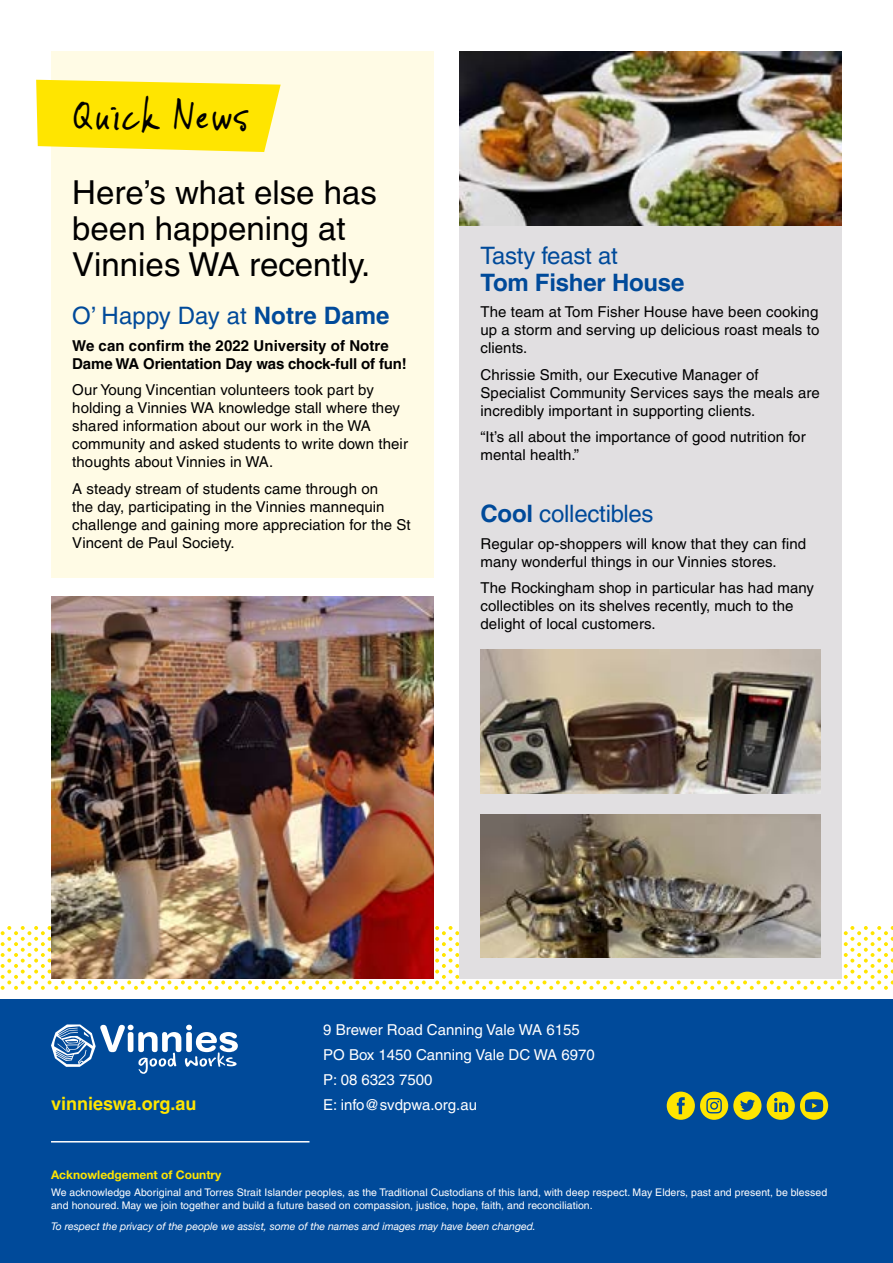
<style>
.page{position:relative;width:893px;height:1263px;background:#fff}
.page>*{position:absolute;margin:0;border:0;box-sizing:border-box;transform-origin:0 0}
.t1{font:48.9px "Vinc Hand";letter-spacing:-.025em;color:#000}
.t2{font:33px/36px "Helvetica LT Pro";color:#000}
.t3{font:24px "Helvetica LT Pro";letter-spacing:-.01em;color:#004a9a}
.t4{font:700 24px "Helvetica LT Pro";letter-spacing:-.01em;color:#004a9a}
.t5{font:700 18px "Helvetica LT Pro";color:#ffe500}
.t6{font:15px/18px "Helvetica LT Pro";letter-spacing:.005em;color:#000}
.t7{font:15px/25px "Helvetica LT Pro";color:#fff}
.t8{font:700 15px/18px "Helvetica LT Pro";letter-spacing:-.01em;color:#000}
.t9{font:700 12px "Helvetica Neue LT Std";color:#ffe500}
.t10{font:10.5px/12.6px "Helvetica LT Pro";letter-spacing:.005em;color:#fff}
.t11{font:italic 10.5px "Helvetica Neue";color:#fff}
.s1{font-weight:700}
</style>
<div class="page">
<svg style="left:1px;top:926px;width:892px;height:64px"></svg>
<div style="left:51px;top:51px;width:383px;height:527px;background:#fffbe5"></div>
<div style="left:0;top:999px;width:893px;height:264px;background:#004a9a"></div>
<svg style="left:51px;top:1024px;width:187px;height:50px"></svg>
<svg style="left:767px;top:1091px;width:61px;height:29px"></svg>
<svg style="left:667px;top:1091px;width:94px;height:29px"></svg>
<div style="left:459px;top:225px;width:383px;height:754px;background:#e1dfe1"></div>
<img style="left:459px;top:51px;width:383px;height:174px">
<img style="left:51px;top:596px;width:383px;height:383px">
<svg style="left:36px;top:80px;width:245px;height:72px;background:#ffe718"></svg>
<img style="left:480px;top:649px;width:341px;height:144px">
<img style="left:480px;top:814px;width:341px;height:143px">
<hr style="left:51px;top:1141px;width:258px;height:1px;background:#fff">
<h1 class="t1" style="left:73px;top:83px;width:179px">Quick News</h1>
<h2 class="t2" style="left:72px;top:174px;width:306px">Here’s what else has been happening at<br>Vinnies WA recently.</h2>
<h3 class="t3" style="left:72px;top:302px;width:319px">O’ Happy Day at <span class="s1">Notre Dame</span></h3>
<p class="t8" style="left:72px;top:336px;width:336px">We can confirm the 2022 University of Notre<br>Dame WA Orientation Day was chock-full of fun!</p>
<p class="t6" style="left:72px;top:381px;width:337px">Our Young Vincentian volunteers took part by holding a Vinnies WA knowledge stall where they shared information about our work in the WA community and asked students to write down their thoughts about Vinnies in WA.</p>
<p class="t6" style="left:72px;top:479px;width:340px">A steady stream of students came through on<br>the day, participating in the Vinnies mannequin challenge and gaining more appreciation for the St Vincent de Paul Society.</p>
<h3 class="t3" style="left:480px;top:242px;width:139px">Tasty feast at</h3>
<h3 class="t4" style="left:480px;top:268px;width:205px">Tom Fisher House</h3>
<p class="t6" style="left:480px;top:303px;width:340px;text-align:justify">The team at Tom Fisher House have been cooking up a storm and serving up delicious roast meals to clients.</p>
<p class="t6" style="left:480px;top:366px;width:341px">Chrissie Smith, our Executive Manager of<br>Specialist Community Services says the meals are incredibly important in supporting clients.</p>
<p class="t6" style="left:480px;top:428px;width:327px">“It’s all about the importance of good nutrition for mental health.”</p>
<h3 class="t3" style="left:480px;top:500px;width:175px"><span class="s1">Cool</span> collectibles</h3>
<p class="t6" style="left:480px;top:535px;width:327px">Regular op-shoppers will know that they can find many wonderful things in our Vinnies stores.</p>
<p class="t6" style="left:480px;top:579px;width:335px">The Rockingham shop in particular has had many collectibles on its shelves recently, much to the delight of local customers.</p>
<p class="t5" style="left:51px;top:1093px;width:147px">vinnieswa.org.au</p>
<p class="t7" style="left:323px;top:1017px;width:273px">9 Brewer Road Canning Vale WA 6155<br>PO Box 1450 Canning Vale DC WA 6970<br>P: 08 6323 7500<br>E: info@svdpwa.org.au</p>
<p class="t9" style="left:51px;top:1167px;width:172px">Acknowledgement of Country</p>
<p class="t10" style="left:51px;top:1186px;width:778px">We acknowledge Aboriginal and Torres Strait Islander peoples, as the Traditional Custodians of this land, with deep respect. May Elders, past and present, be blessed and honoured. May we join together and build a future based on compassion, justice, hope, faith, and reconciliation.</p>
<p class="t11" style="left:51px;top:1219px;width:486px">To respect the privacy of the people we assist, some of the names and images may have been changed.</p>
</div>
